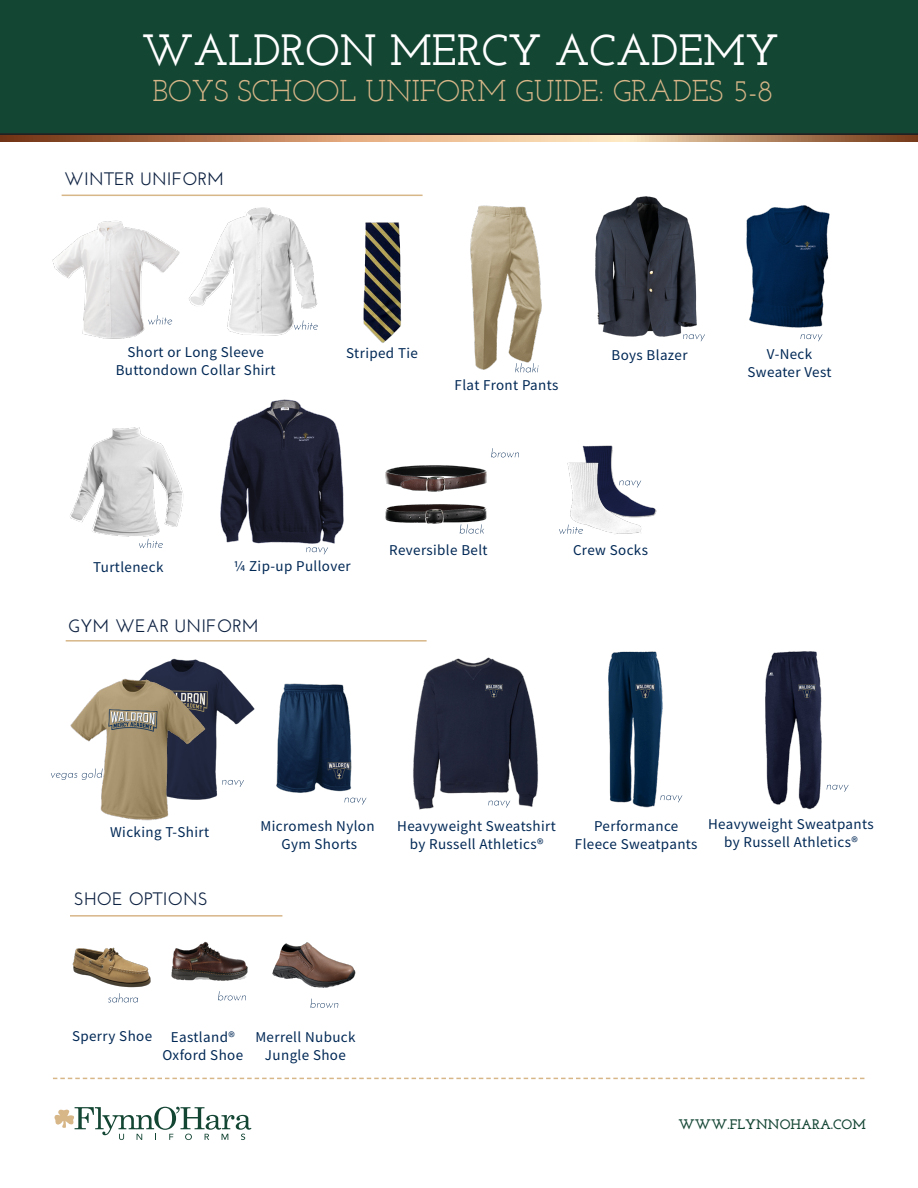
<style>
.page{position:relative;width:918px;height:1188px;background:#fff}
.page>*{position:absolute;margin:0;border:0;box-sizing:border-box;transform-origin:0 0}
.t1{font:600 43.5px "Josefin Slab";color:#fff}
.t2{font:30px "Josefin Slab";color:#d7b688}
.t3{font:600 18px "Josefin Sans";letter-spacing:.01em;color:#0d2141}
.t4{font:15px/18px "Source Sans Pro";letter-spacing:.025em;color:#002855;text-align:center}
.t5{font:700 13.8px "Josefin Slab";color:#144634}
</style>
<div class="page">
<img style="left:385px;top:504px;width:101px;height:20px">
<img style="left:385px;top:465px;width:101px;height:26px">
<img style="left:220px;top:399px;width:124px;height:145px">
<img style="left:470px;top:205px;width:72px;height:168px">
<img style="left:582px;top:445px;width:31px;height:4px">
<img style="left:567px;top:449px;width:90px;height:85px">
<img style="left:363px;top:222px;width:39px;height:121px">
<img style="left:746px;top:205px;width:84px;height:133px">
<img style="left:191px;top:194px;width:137px;height:142px">
<img style="left:52px;top:194px;width:139px;height:145px">
<hr style="left:62px;top:195px;width:361px;height:1px;background:#d7b688">
<div style="left:0;top:0;width:918px;height:135px;background:#144634"></div>
<svg style="left:54px;top:1107px;width:197px;height:33px"></svg>
<svg style="left:53px;top:1078px;width:811px;height:1px"></svg>
<svg style="left:0;top:135px;width:918px;height:7px;background:#c1906a"></svg>
<img style="left:276px;top:683px;width:91px;height:120px">
<img style="left:413px;top:657px;width:125px;height:153px">
<img style="left:765px;top:651px;width:84px;height:159px">
<img style="left:608px;top:651px;width:75px;height:157px">
<img style="left:142px;top:658px;width:113px;height:141px">
<img style="left:70px;top:677px;width:139px;height:144px">
<hr style="left:66px;top:640px;width:361px;height:2px;background:#d7b688">
<svg style="left:827px;top:785px;width:22px;height:7px"></svg>
<svg style="left:488px;top:801px;width:22px;height:7px"></svg>
<svg style="left:660px;top:795px;width:22px;height:7px"></svg>
<svg style="left:345px;top:798px;width:21px;height:7px"></svg>
<svg style="left:222px;top:780px;width:22px;height:7px"></svg>
<svg style="left:51px;top:769px;width:52px;height:11px"></svg>
<img style="left:72px;top:947px;width:78px;height:56px">
<svg style="left:108px;top:993px;width:30px;height:9px"></svg>
<img style="left:150px;top:941px;width:98px;height:42px">
<img style="left:272px;top:942px;width:84px;height:46px">
<svg style="left:218px;top:991px;width:28px;height:10px"></svg>
<svg style="left:310px;top:999px;width:28px;height:9px"></svg>
<hr style="left:70px;top:915px;width:212px;height:2px;background:#d7b688">
<svg style="left:619px;top:481px;width:22px;height:6px"></svg>
<svg style="left:683px;top:334px;width:22px;height:7px"></svg>
<svg style="left:801px;top:334px;width:21px;height:7px"></svg>
<svg style="left:306px;top:547px;width:22px;height:7px"></svg>
<svg style="left:148px;top:315px;width:24px;height:10px"></svg>
<svg style="left:559px;top:525px;width:24px;height:9px"></svg>
<svg style="left:294px;top:320px;width:24px;height:10px"></svg>
<svg style="left:515px;top:363px;width:24px;height:9px"></svg>
<svg style="left:491px;top:448px;width:28px;height:10px"></svg>
<svg style="left:460px;top:524px;width:24px;height:10px"></svg>
<img style="left:595px;top:196px;width:102px;height:141px">
<img style="left:70px;top:427px;width:114px;height:112px">
<svg style="left:139px;top:539px;width:24px;height:9px"></svg>
<h1 class="t1" style="left:142px;top:24px;width:639px">WALDRON MERCY ACADEMY</h1>
<h2 class="t2" style="left:152px;top:73px;width:622px">BOYS SCHOOL UNIFORM GUIDE: GRADES 5-8</h2>
<p class="t3" style="left:64px;top:168px;width:161px">WINTER UNIFORM</p>
<p class="t4" style="left:116px;top:343px;width:161px">Short or Long Sleeve<br>Buttondown Collar Shirt</p>
<p class="t4" style="left:346px;top:344px;width:73px">Striped Tie</p>
<p class="t4" style="left:612px;top:346px;width:78px">Boys Blazer</p>
<p class="t4" style="left:455px;top:376px;width:105px">Flat Front Pants</p>
<p class="t4" style="left:748px;top:345px;width:85px">V-Neck<br>Sweater Vest</p>
<p class="t4" style="left:93px;top:558px;width:72px">Turtleneck</p>
<p class="t4" style="left:234px;top:557px;width:119px">¼ Zip-up Pullover</p>
<p class="t3" style="left:68px;top:615px;width:192px">GYM WEAR UNIFORM</p>
<p class="t4" style="left:389px;top:541px;width:100px">Reversible Belt</p>
<p class="t4" style="left:573px;top:541px;width:76px">Crew Socks</p>
<p class="t4" style="left:397px;top:817px;width:160px">Heavyweight Sweatshirt by Russell Athletics®</p>
<p class="t4" style="left:110px;top:823px;width:100px">Wicking T-Shirt</p>
<p class="t4" style="left:575px;top:817px;width:124px">Performance<br>Fleece Sweatpants</p>
<p class="t4" style="left:261px;top:817px;width:116px">Micromesh Nylon<br>Gym Shorts</p>
<p class="t4" style="left:708px;top:814px;width:167px">Heavyweight Sweatpants by Russell Athletics®</p>
<p class="t3" style="left:74px;top:888px;width:136px">SHOE OPTIONS</p>
<p class="t4" style="left:72px;top:1027px;width:82px">Sperry Shoe</p>
<p class="t4" style="left:163px;top:1028px;width:82px">Eastland®<br>Oxford Shoe</p>
<p class="t4" style="left:255px;top:1028px;width:102px">Merrell Nubuck<br>Jungle Shoe</p>
<p class="t5" style="left:679px;top:1116px;width:189px">WWW.FLYNNOHARA.COM</p>
</div>
